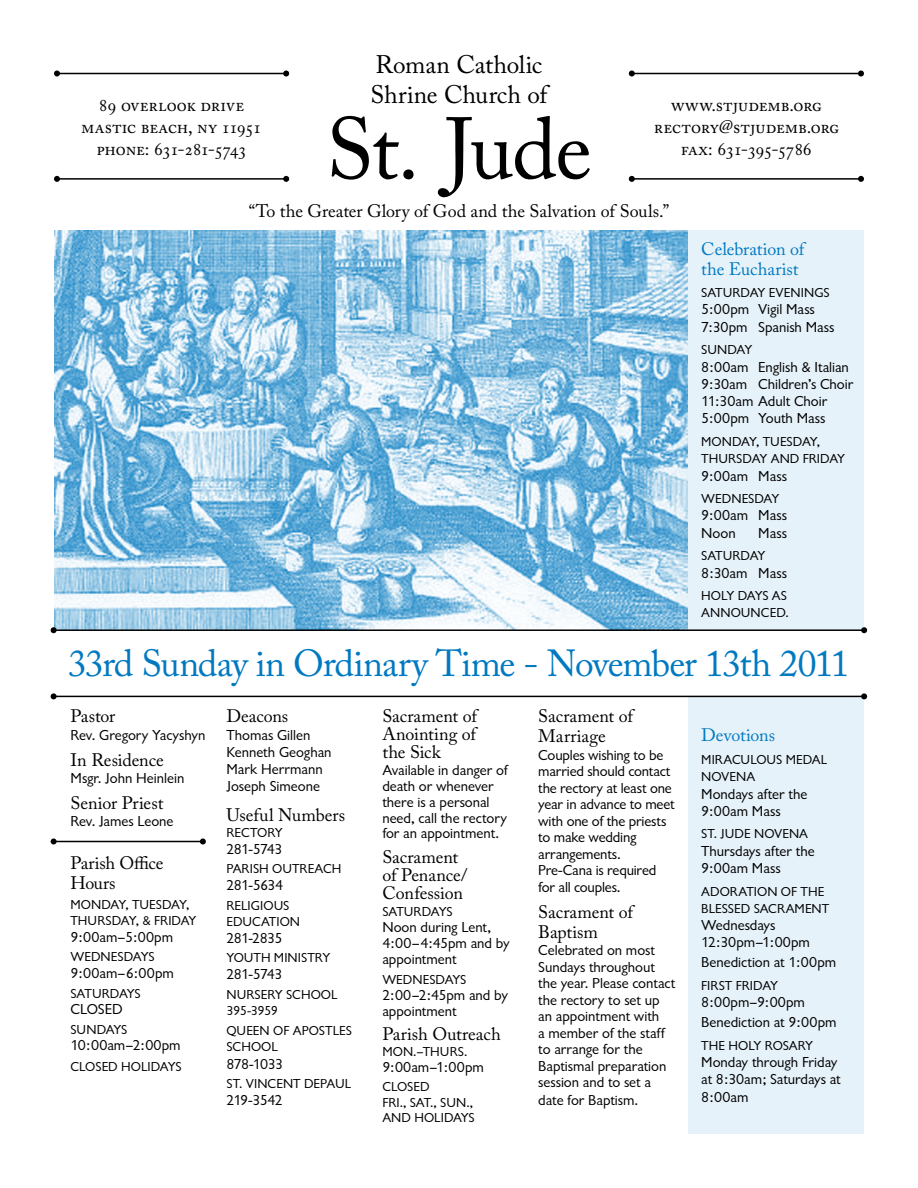
<style>
.page{position:relative;width:918px;height:1188px;background:#fff}
.page>*{position:absolute;margin:0;border:0;box-sizing:border-box;transform-origin:0 0}
.t1{font:86.4px "Adobe Caslon Pro";color:#000}
.t2{font:37.5px "Adobe Caslon Pro";letter-spacing:-.04em;color:#0079c1}
.t3{font:25.2px/30.3px "Adobe Caslon Pro";letter-spacing:-.01em;color:#000}
.t4{font:18px/21.6px "Adobe Caslon Pro";letter-spacing:-.01em;color:#000}
.t5{font:18px/19.5px "Adobe Caslon Pro";color:#0079c1}
.t6{font:15px/16.6px "Classical Sans Regular DTC";letter-spacing:-.005em;color:#000}
.t7{font:13.5px/17.2px "Classical Sans Regular DTC";color:#000}
.t8{font:13.5px "Classical Sans Regular DTC";letter-spacing:-.02em;color:#000}
</style>
<div class="page">
<img style="left:54px;top:231px;width:634px;height:398px">
<div style="left:688px;top:697px;width:176px;height:437px;background:#e6f2f9"></div>
<hr style="left:57px;top:73px;width:229px;height:1px;background:#000">
<svg style="left:54px;top:70px;width:6px;height:6px"></svg>
<svg style="left:283px;top:70px;width:6px;height:6px"></svg>
<hr style="left:57px;top:178px;width:229px;height:2px;background:#000">
<svg style="left:54px;top:176px;width:6px;height:6px"></svg>
<svg style="left:283px;top:176px;width:6px;height:6px"></svg>
<hr style="left:632px;top:73px;width:229px;height:1px;background:#000">
<svg style="left:629px;top:70px;width:6px;height:6px"></svg>
<svg style="left:858px;top:70px;width:6px;height:6px"></svg>
<hr style="left:632px;top:178px;width:229px;height:2px;background:#000">
<svg style="left:629px;top:176px;width:6px;height:6px"></svg>
<svg style="left:858px;top:176px;width:6px;height:6px"></svg>
<div style="left:688px;top:231px;width:176px;height:399px;background:#e6f2f9"></div>
<hr style="left:54px;top:696px;width:810px;height:1px;background:#000">
<svg style="left:51px;top:693px;width:6px;height:6px"></svg>
<svg style="left:861px;top:693px;width:6px;height:6px"></svg>
<hr style="left:54px;top:841px;width:149px;height:1px;background:#000">
<svg style="left:51px;top:838px;width:6px;height:6px"></svg>
<svg style="left:200px;top:838px;width:6px;height:6px"></svg>
<hr style="left:54px;top:629px;width:810px;height:2px;background:#000">
<svg style="left:51px;top:627px;width:6px;height:6px"></svg>
<svg style="left:861px;top:627px;width:6px;height:6px"></svg>
<h3 class="t3" style="left:371px;top:49px;width:178px">Roman Catholic<br>Shrine Church of</h3>
<h1 class="t1" style="left:326px;top:98px;width:267px">St. Jude</h1>
<p class="t4" style="left:81px;top:94px;width:182px;text-align:center">89 overlook drive mastic beach, ny 11951 phone: 631-281-5743</p>
<p class="t4" style="left:654px;top:94px;width:187px;text-align:center">www.stjudemb.org rectory@stjudemb.org fax: 631-395-5786</p>
<p class="t4" style="left:249px;top:200px;width:422px">“To the Greater Glory of God and the Salvation of Souls.”</p>
<p class="t5" style="left:701px;top:239px;width:105px">Celebration of the Eucharist</p>
<p class="t7" style="left:701px;top:284px;width:130px">Saturday Even ing s</p>
<p class="t6" style="left:701px;top:301px;width:135px;line-height:17.2px">5:00pm Vigil Mass<br>7:30pm Spanish Mass</p>
<p class="t7" style="left:701px;top:342px;width:53px">Sun day</p>
<p class="t6" style="left:701px;top:358px;width:154px;line-height:17.2px">8:00am English &amp; Italian<br>9:30am Children’s Choir<br>11:30am Adult Choir<br>5:00pm Youth Mass</p>
<p class="t7" style="left:701px;top:433px;width:145px">Mon day, Tuesday,<br>Thursday an d Friday</p>
<p class="t6" style="left:701px;top:468px;width:87px">9:00am Mass</p>
<p class="t7" style="left:701px;top:490px;width:80px">Wedn esday</p>
<p class="t6" style="left:701px;top:507px;width:87px;line-height:17.2px">9:00am Mass<br>Noon</p>
<p class="t6" style="left:758px;top:525px;width:30px">Mass</p>
<p class="t7" style="left:701px;top:548px;width:66px">Saturday</p>
<p class="t6" style="left:701px;top:565px;width:87px">8:30am Mass</p>
<p class="t7" style="left:701px;top:587px;width:89px">H oly days as announced.</p>
<h2 class="t2" style="left:68px;top:641px;width:783px">33rd Sunday in Ordinary Time - November 13th 2011</h2>
<p class="t4" style="left:70px;top:705px;width:46px">Pastor</p>
<p class="t6" style="left:70px;top:727px;width:137px">Rev. Gregory Yacyshyn</p>
<p class="t4" style="left:70px;top:749px;width:95px">In Residence</p>
<p class="t6" style="left:70px;top:770px;width:115px">Msgr. John Heinlein</p>
<p class="t4" style="left:70px;top:792px;width:94px">Senior Priest</p>
<p class="t6" style="left:70px;top:813px;width:105px">Rev. James Leone</p>
<p class="t4" style="left:70px;top:853px;width:95px;line-height:19.5px">Parish Office<br>Hours</p>
<p class="t7" style="left:70px;top:896px;width:128px;line-height:16.5px">Mon day, Tuesday,<br>Thursday, &amp; Friday</p>
<p class="t6" style="left:70px;top:929px;width:104px">9:00am–5:00pm</p>
<p class="t7" style="left:70px;top:949px;width:86px">Wedn esdays</p>
<p class="t6" style="left:70px;top:965px;width:105px">9:00am–6:00pm</p>
<p class="t8" style="left:70px;top:986px;width:72px">Saturdays</p>
<p class="t6" style="left:70px;top:1001px;width:10px">CLOSED</p>
<p class="t7" style="left:70px;top:1021px;width:59px">Sun days</p>
<p class="t6" style="left:70px;top:1037px;width:112px">10:00am–2:00pm</p>
<p class="t7" style="left:70px;top:1058px;width:113px">Closed Holidays</p>
<p class="t4" style="left:226px;top:705px;width:63px">Deacons</p>
<p class="t6" style="left:226px;top:726px;width:107px;line-height:17.2px">Thomas Gillen<br>Kenneth Geoghan<br>Mark Herrmann<br>Joseph Simeone</p>
<p class="t4" style="left:226px;top:804px;width:120px">Useful Numbers</p>
<p class="t7" style="left:226px;top:824px;width:58px">Rectory</p>
<p class="t6" style="left:226px;top:841px;width:58px">281-5743</p>
<p class="t7" style="left:226px;top:861px;width:117px">Parish Outreach</p>
<p class="t6" style="left:226px;top:877px;width:58px">281-5634</p>
<p class="t7" style="left:226px;top:897px;width:72px;line-height:16.5px">Relig ious<br>Education</p>
<p class="t6" style="left:226px;top:930px;width:58px">281-2835</p>
<p class="t7" style="left:226px;top:950px;width:105px">Youth Min istry</p>
<p class="t6" style="left:226px;top:966px;width:58px">281-5743</p>
<p class="t7" style="left:226px;top:986px;width:113px;line-height:16.5px">Nursery School<br>395-3959</p>
<p class="t7" style="left:226px;top:1022px;width:127px;line-height:16.5px">Queen of Apostles<br>School</p>
<p class="t6" style="left:226px;top:1056px;width:58px">878-1033</p>
<p class="t7" style="left:226px;top:1076px;width:126px">St. Vincent Depaul</p>
<p class="t6" style="left:226px;top:1092px;width:58px">219-3542</p>
<p class="t4" style="left:382px;top:707px;width:96px;line-height:18px;text-align:justify">Sacrament of Anointing of the Sick</p>
<p class="t6" style="left:382px;top:763px;width:128px;line-height:15.8px">Available in danger of death or whenever there is a personal need, call the rectory for an appointment.</p>
<p class="t4" style="left:382px;top:848px;width:86px;line-height:18px">Sacrament of Penance/<br>Confession</p>
<p class="t8" style="left:382px;top:905px;width:72px">Saturdays</p>
<p class="t6" style="left:382px;top:920px;width:129px;line-height:15.8px">Noon during Lent,<br>4:00–4:45pm and by appointment</p>
<p class="t7" style="left:382px;top:972px;width:86px">Wedn esdays</p>
<p class="t6" style="left:382px;top:988px;width:127px;line-height:15.8px">2:00–2:45pm and by appointment</p>
<p class="t4" style="left:382px;top:1023px;width:120px">Parish Outreach</p>
<p class="t7" style="left:382px;top:1043px;width:87px">Mon.–Thurs.</p>
<p class="t6" style="left:382px;top:1059px;width:103px">9:00am–1:00pm</p>
<p class="t7" style="left:382px;top:1079px;width:94px;line-height:15.8px">Closed<br>Fri., SAT., SU N.,<br>An d Holidays</p>
<p class="t4" style="left:538px;top:706px;width:96px;line-height:19.5px">Sacrament of<br>Marriage</p>
<p class="t6" style="left:538px;top:747px;width:138px">Couples wishing to be married should contact the rectory at least one year in advance to meet with one of the priests to make wedding arrangements.<br>Pre-Cana is required for all couples.</p>
<p class="t4" style="left:538px;top:902px;width:96px;line-height:19.5px">Sacrament of<br>Baptism</p>
<p class="t6" style="left:538px;top:942px;width:139px">Celebrated on most<br>Sundays throughout the year. Please contact the rectory to set up an appointment with<br>a member of the staff to arrange for the<br>Baptismal preparation session and to set a date for Baptism.</p>
<p class="t5" style="left:701px;top:725px;width:75px">Devotions</p>
<p class="t7" style="left:701px;top:751px;width:128px">Miraculous Medal<br>Novena</p>
<p class="t6" style="left:701px;top:785px;width:108px;line-height:17.2px">Mondays after the<br>9:00am Mass</p>
<p class="t7" style="left:701px;top:826px;width:108px">St. Jude Novena</p>
<p class="t6" style="left:701px;top:842px;width:115px;line-height:17.2px">Thursdays after the<br>9:00am Mass</p>
<p class="t7" style="left:701px;top:883px;width:130px">Adoration of the<br>Blessed Sacram ent</p>
<p class="t6" style="left:701px;top:917px;width:110px;line-height:17.2px">Wednesdays<br>12:30pm–1:00pm</p>
<p class="t6" style="left:701px;top:954px;width:137px">Benediction at 1:00pm</p>
<p class="t7" style="left:701px;top:977px;width:78px">First Friday</p>
<p class="t6" style="left:701px;top:993px;width:137px;line-height:20px">8:00pm–9:00pm<br>Benediction at 9:00pm</p>
<p class="t7" style="left:701px;top:1037px;width:113px">The Holy Rosary</p>
<p class="t6" style="left:701px;top:1054px;width:141px;line-height:17.2px">Monday through Friday at 8:30am; Saturdays at<br>8:00am</p>
</div>
